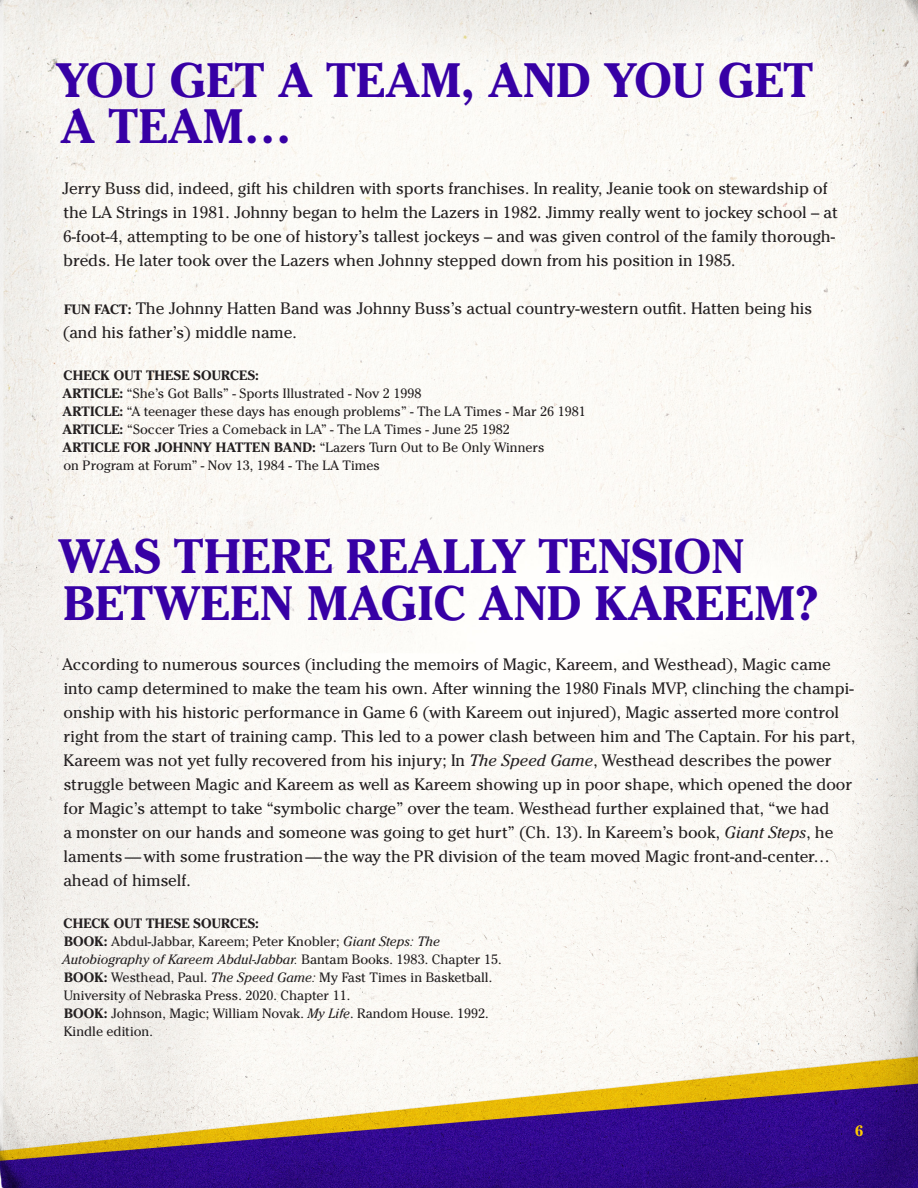
<style>
.page{position:relative;width:918px;height:1188px;background:#fff}
.page>*{position:absolute;margin:0;border:0;box-sizing:border-box;transform-origin:0 0}
.heading_paragraph_style{font:700 48px/46.5px "Cheltenham Pro";color:#3700a5}
.t1{font:16.5px/24px "Cheltenham Pro";color:#231f20}
.t2{font:700 15px "Cheltenham Pro";color:#fc0}
.t3{font:13.5px "Cheltenham Pro";color:#231f20}
.t4{font:italic 13.5px "Cheltenham Pro";color:#231f20}
.t5{font:700 13.5px "Cheltenham Pro";letter-spacing:.01em;color:#231f20}
.s1{font-weight:700;font-size:13.5px}
.s2{font-weight:700}
.s3{font-style:italic}
.s4{font-style:normal}
</style>
<div class="page">
<img style="left:0;top:0;width:918px;height:1188px">
<p class="heading_paragraph_style" style="left:56px;top:56px;width:759px">YOU GET A TEAM, AND YOU GET<br>A TEAM…</p>
<p class="t1" style="left:62px;top:176px;width:777px">Jerry Buss did, indeed, gift his children with sports franchises. In reality, Jeanie took on stewardship of the LA Strings in 1981. Johnny began to helm the Lazers in 1982. Jimmy really went to jockey school – at 6-foot-4, attempting to be one of history’s tallest jockeys – and was given control of the family thorough&shy;breds. He later took over the Lazers when Johnny stepped down from his position in 1985.</p>
<p class="t1" style="left:63px;top:296px;width:751px"><span class="s1">FUN FACT:</span> The Johnny Hatten Band was Johnny Buss’s actual country-western outfit. Hatten being his (and his father’s) middle name.</p>
<p class="t5" style="left:64px;top:366px;width:197px">CHECK OUT THESE SOURCES:</p>
<p class="t3" style="left:63px;top:384px;width:360px"><span class="s2">ARTICLE:</span> “She’s Got Balls” - Sports Illustrated - Nov 2 1998</p>
<p class="t3" style="left:63px;top:402px;width:525px"><span class="s2">ARTICLE:</span> “A teenager these days has enough problems” - The LA Times - Mar 26 1981</p>
<p class="t3" style="left:63px;top:420px;width:449px"><span class="s2">ARTICLE:</span> “Soccer Tries a Comeback in LA” - The LA Times - June 25 1982</p>
<p class="t3" style="left:63px;top:438px;width:483px"><span class="s2">ARTICLE FOR JOHNNY HATTEN BAND:</span> “Lazers Turn Out to Be Only Winners</p>
<p class="t3" style="left:63px;top:456px;width:318px">on Program at Forum” - Nov 13, 1984 - The LA Times</p>
<p class="heading_paragraph_style" style="left:58px;top:532px;width:763px">WAS THERE REALLY TENSION<br>BETWEEN MAGIC AND KAREEM?</p>
<p class="t1" style="left:62px;top:652px;width:795px">According to numerous sources (including the memoirs of Magic, Kareem, and Westhead), Magic came into camp determined to make the team his own. After winning the 1980 Finals MVP, clinching the champi&shy;onship with his historic performance in Game 6 (with Kareem out injured), Magic asserted more control right from the start of training camp. This led to a power clash between him and The Captain. For his part, Kareem was not yet fully recovered from his injury; In <span class="s3">The Speed Game</span>, Westhead describes the power struggle between Magic and Kareem as well as Kareem showing up in poor shape, which opened the door for Magic’s attempt to take “symbolic charge” over the team. Westhead further explained that, “we had<br>a monster on our hands and someone was going to get hurt” (Ch. 13). In Kareem’s book, <span class="s3">Giant Steps</span>, he laments—with some frustration—the way the PR division of the team moved Magic front-and-center… ahead of himself.</p>
<p class="t5" style="left:64px;top:914px;width:197px">CHECK OUT THESE SOURCES:</p>
<p class="t3" style="left:64px;top:933px;width:377px"><span class="s2">BOOK:</span> Abdul-Jabbar, Kareem; Peter Knobler; <span class="s3">Giant Steps: The</span></p>
<p class="t4" style="left:62px;top:951px;width:441px">Autobiography of Kareem Abdul-Jabbar. <span class="s4">Bantam Books. 1983. Chapter 15.</span></p>
<p class="t3" style="left:64px;top:969px;width:430px"><span class="s2">BOOK:</span> Westhead, Paul. <span class="s3">The Speed Game:</span> My Fast Times in Basketball.</p>
<p class="t3" style="left:64px;top:987px;width:288px">University of Nebraska Press. 2020. Chapter 11.</p>
<p class="t3" style="left:64px;top:1005px;width:426px"><span class="s2">BOOK:</span> Johnson, Magic; William Novak. <span class="s3">My Life</span>. Random House. 1992.</p>
<p class="t3" style="left:64px;top:1023px;width:91px">Kindle edition.</p>
<p class="t2" style="left:855px;top:1121px;width:10px">6</p>
</div>
